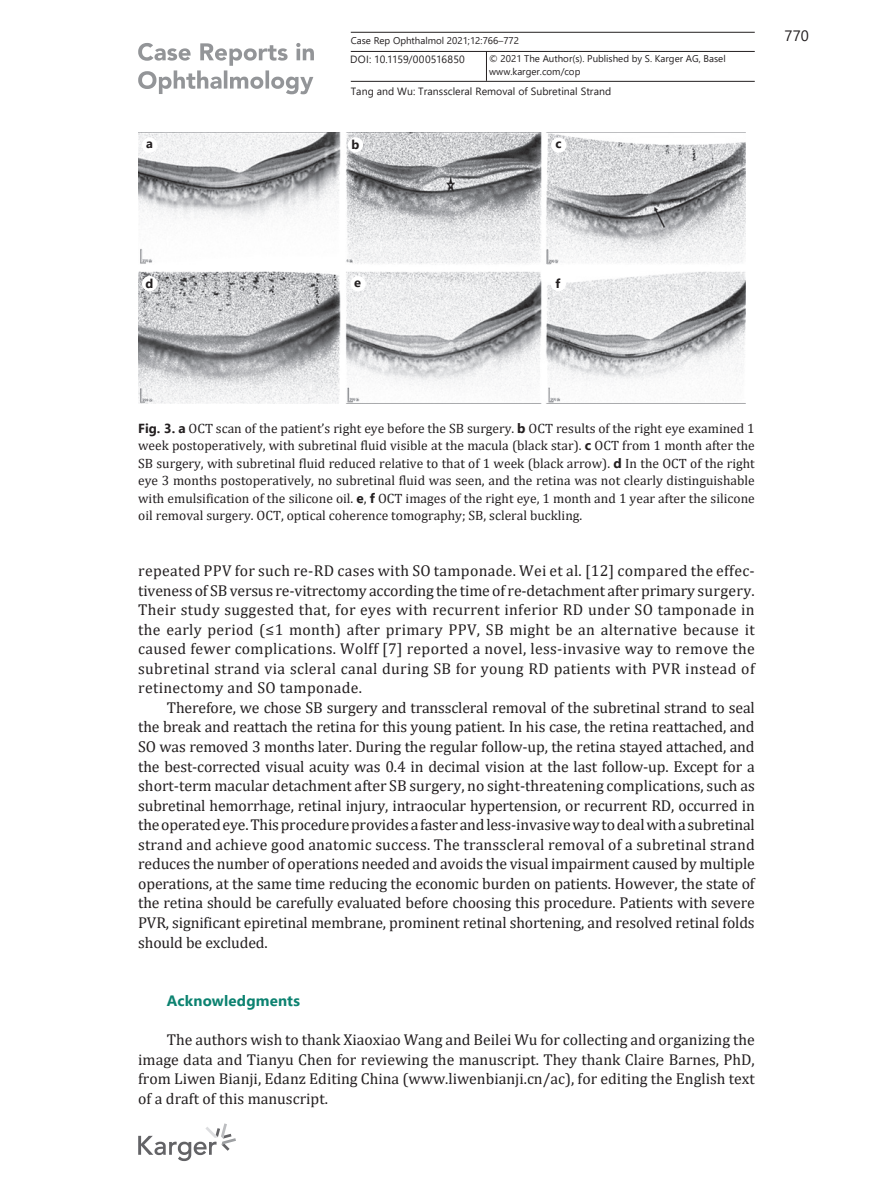
<style>
.page{position:relative;width:893px;height:1191px;background:#fff}
.page>*{position:absolute;margin:0;border:0;box-sizing:border-box;transform-origin:0 0}
.t1{font:15.75px/19.5px "Cambria";color:#231f20;text-align:justify}
.t2{font:700 15px "Segoe UI";letter-spacing:.01em;color:#0c8270}
.t3{font:15px "Segoe UI";color:#231f20}
.t4{font:13.5px/17.4px "Cambria";color:#231f20;text-align:justify}
.t5{font:700 12.75px "Segoe UI";color:#231f20}
.t6{font:10.5px "Segoe UI";letter-spacing:.005em;color:#231f20}
.t7{font:9.75px "Segoe UI";color:#231f20}
.s1{font-family:"Segoe UI";font-weight:700;font-size:13.2px}
.s2{font-family:"Segoe UI";font-weight:700}
</style>
<div class="page">
<svg style="left:138px;top:43px;width:176px;height:51px"></svg>
<hr style="left:351px;top:51px;width:404px;height:1px;background:#231f20">
<hr style="left:351px;top:81px;width:404px;height:1px;background:#231f20">
<hr style="left:351px;top:32px;width:404px;height:1px;background:#231f20">
<hr style="left:486px;top:51px;width:1px;height:30px;background:#231f20">
<svg style="left:138px;top:1123px;width:98px;height:38px"></svg>
<img style="left:138px;top:133px;width:607px;height:270px">
<div style="left:142px;top:137px;width:15px;height:16px;background:#fff;border-radius:50%"></div>
<div style="left:348px;top:137px;width:15px;height:15px;background:#fff;border-radius:50%"></div>
<div style="left:551px;top:137px;width:15px;height:16px;background:#fff;border-radius:50%"></div>
<div style="left:142px;top:276px;width:15px;height:15px;background:#fff;border-radius:50%"></div>
<div style="left:350px;top:276px;width:16px;height:15px;background:#fff;border-radius:50%"></div>
<div style="left:551px;top:276px;width:15px;height:15px;background:#fff;border-radius:50%"></div>
<p class="t7" style="left:351px;top:31px;width:170px">Case Rep Ophthalmol 2021;12:766–772</p>
<p class="t6" style="left:350px;top:49px;width:116px">DOI: 10.1159/000516850</p>
<p class="t7" style="left:489px;top:50px;width:238px">© 2021 The Author(s). Published by S. Karger AG, Basel</p>
<p class="t7" style="left:489px;top:62px;width:93px">www.karger.com/cop</p>
<p class="t6" style="left:351px;top:81px;width:262px">Tang and Wu: Transscleral Removal of Subretinal Strand</p>
<p class="t5" style="left:146px;top:131px;width:8px">a</p>
<p class="t5" style="left:351px;top:132px;width:9px">b</p>
<p class="t5" style="left:555px;top:131px;width:8px">c</p>
<p class="t5" style="left:145px;top:271px;width:9px">d</p>
<p class="t5" style="left:354px;top:270px;width:8px">e</p>
<p class="t5" style="left:555px;top:271px;width:6px">f</p>
<p class="t3" style="left:785px;top:22px;width:26px">770</p>
<p class="t4" style="left:138px;top:419px;width:618px"><span class="s1">Fig. 3.</span> <span class="s2">a</span> OCT scan of the patient’s right eye before the SB surgery. <span class="s2">b</span> OCT results of the right eye examined 1 week postoperatively, with subretinal fluid visible at the macula (black star). <span class="s2">c</span> OCT from 1 month after the SB surgery, with subretinal fluid reduced relative to that of 1 week (black arrow). <span class="s2">d</span> In the OCT of the right eye 3 months postoperatively, no subretinal fluid was seen, and the retina was not clearly distinguishable with emulsification of the silicone oil. <span class="s2">e</span>, <span class="s2">f</span> OCT images of the right eye, 1 month and 1 year after the silicone oil removal surgery. OCT, optical coherence tomography; SB, scleral buckling.</p>
<p class="t1" style="left:138px;top:561px;width:618px">repeated PPV for such re-RD cases with SO tamponade. Wei et al. [12] compared the effec&shy;tiveness of SB versus re-vitrectomy according the time of re-detachment after primary surgery.<br>Their study suggested that, for eyes with recurrent inferior RD under SO tamponade in the early period (≤1 month) after primary PPV, SB might be an alternative because it caused fewer complications. Wolff [7] reported a novel, less-invasive way to remove the subretinal strand via scleral canal during SB for young RD patients with PVR instead of retinectomy and SO tamponade.</p>
<p class="t1" style="left:138px;top:697px;width:618px;text-indent:29px">Therefore, we chose SB surgery and transscleral removal of the subretinal strand to seal the break and reattach the retina for this young patient. In his case, the retina reattached, and SO was removed 3 months later. During the regular follow-up, the retina stayed attached, and the best-corrected visual acuity was 0.4 in decimal vision at the last follow-up. Except for a short-term macular detachment after SB surgery, no sight-threatening complications, such as subretinal hemorrhage, retinal injury, intraocular hypertension, or recurrent RD, occurred in the operated eye. This procedure provides a faster and less-invasive way to deal with a subretinal strand and achieve good anatomic success. The transscleral removal of a subretinal strand reduces the number of operations needed and avoids the visual impairment caused by multiple operations, at the same time reducing the economic burden on patients. However, the state of the retina should be carefully evaluated before choosing this procedure. Patients with severe PVR, significant epiretinal membrane, prominent retinal shortening, and resolved retinal folds should be excluded.</p>
<p class="t2" style="left:167px;top:986px;width:135px">Acknowledgments</p>
<p class="t1" style="left:138px;top:1030px;width:618px;text-indent:29px">The authors wish to thank Xiaoxiao Wang and Beilei Wu for collecting and organizing the image data and Tianyu Chen for reviewing the manuscript. They thank Claire Barnes, PhD, from Liwen Bianji, Edanz Editing China (www.liwenbianji.cn/ac), for editing the English text of a draft of this manuscript.</p>
</div>
